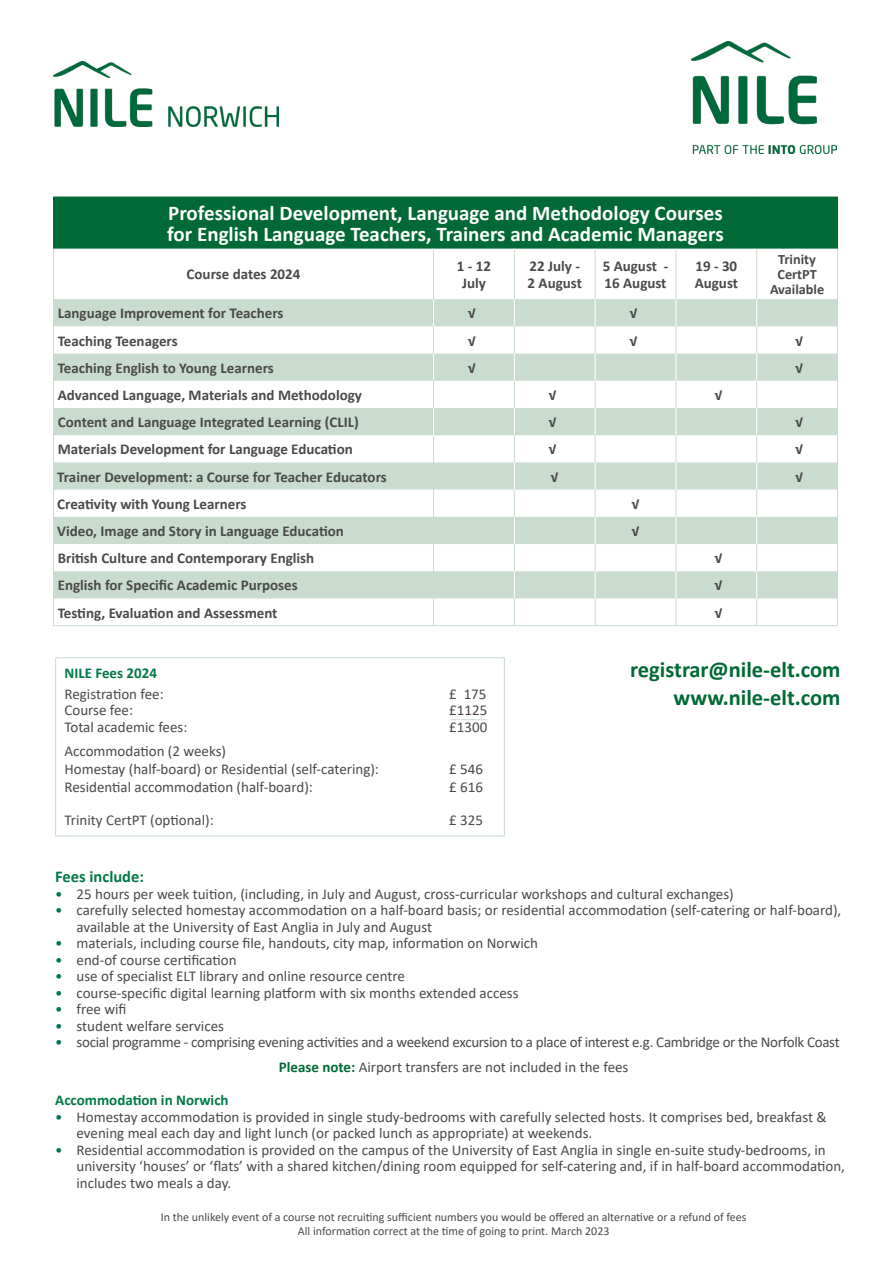
<style>
.page{position:relative;width:893px;height:1263px;background:#fff}
.page>*{position:absolute;margin:0;border:0;box-sizing:border-box;transform-origin:0 0}
.t1{font:700 22.5px/28.5px "Calibri";color:#006935;text-align:right}
.t2{font:700 21px/21px "Calibri";color:#fff}
.t3{font:700 16.5px "Calibri";color:#007949}
.t4{font:15px/16.5px "Calibri";color:#4a4a49}
.t5{font:700 15px/16.5px "Calibri";color:#4a4a49}
.t6{font:15px/25px "Calibri";letter-spacing:-.02em;color:#4a4a49}
.t7{font:700 15px "Calibri";color:#007949}
.t8{font:700 14.25px/15px "Calibri";color:#4a4a49;text-align:center}
.t9{font:12px/13.5px "Calibri";color:#4a4a49;text-align:center}
.s1{color:#007949}
.s2{font-weight:700;color:#006935}
</style>
<div class="page">
<div style="left:54px;top:197px;width:783px;height:51px;background:#006935"></div>
<svg style="left:54px;top:299px;width:783px;height:299px;fill:#cadccf"></svg>
<hr style="left:756px;top:248px;width:1px;height:51px;background:#cadccf">
<hr style="left:53px;top:248px;width:1px;height:51px;background:#cadccf">
<svg style="left:53px;top:299px;width:1px;height:326px"></svg>
<hr style="left:837px;top:248px;width:1px;height:51px;background:#cadccf">
<hr style="left:53px;top:197px;width:1px;height:51px;background:#006935">
<hr style="left:837px;top:197px;width:1px;height:51px;background:#006935">
<hr style="left:53px;top:248px;width:381px;height:1px;background:#006935">
<hr style="left:434px;top:248px;width:80px;height:1px;background:#006935">
<hr style="left:514px;top:248px;width:81px;height:1px;background:#006935">
<hr style="left:595px;top:248px;width:81px;height:1px;background:#006935">
<hr style="left:676px;top:248px;width:81px;height:1px;background:#006935">
<hr style="left:757px;top:248px;width:81px;height:1px;background:#006935">
<hr style="left:514px;top:248px;width:1px;height:51px;background:#cadccf">
<hr style="left:595px;top:248px;width:1px;height:51px;background:#cadccf">
<hr style="left:676px;top:248px;width:1px;height:51px;background:#cadccf">
<hr style="left:433px;top:248px;width:1px;height:51px;background:#cadccf">
<svg style="left:837px;top:299px;width:1px;height:326px"></svg>
<svg style="left:514px;top:299px;width:1px;height:326px"></svg>
<svg style="left:595px;top:299px;width:1px;height:326px"></svg>
<svg style="left:676px;top:299px;width:1px;height:326px"></svg>
<svg style="left:756px;top:299px;width:1px;height:326px"></svg>
<hr style="left:53px;top:625px;width:381px;height:1px;background:#cadccf">
<hr style="left:434px;top:625px;width:80px;height:1px;background:#cadccf">
<hr style="left:514px;top:625px;width:81px;height:1px;background:#cadccf">
<hr style="left:595px;top:625px;width:81px;height:1px;background:#cadccf">
<hr style="left:676px;top:625px;width:81px;height:1px;background:#cadccf">
<hr style="left:757px;top:625px;width:81px;height:1px;background:#cadccf">
<svg style="left:433px;top:299px;width:1px;height:326px"></svg>
<div style="left:55px;top:657px;width:450px;height:179px;border:1px solid #cadccf"></div>
<img style="left:53px;top:61px;width:226px;height:65px">
<hr style="left:451px;top:719px;width:36px;height:1px;background:#cadccf">
<img style="left:691px;top:42px;width:145px;height:112px">
<h2 class="t2" style="left:167px;top:202px;width:558px">Professional Development, Language and Methodology Courses for English Language Teachers, Trainers and Academic Managers</h2>
<p class="t5" style="left:187px;top:266px;width:115px">Course dates 2024</p>
<p class="t5" style="left:457px;top:258px;width:36px;text-align:center">1 - 12<br>July</p>
<p class="t5" style="left:528px;top:258px;width:56px">22 July -<br>2 August</p>
<p class="t5" style="left:603px;top:258px;width:67px">5 August -<br>16 August</p>
<p class="t5" style="left:695px;top:258px;width:45px">19 - 30<br>August</p>
<p class="t8" style="left:770px;top:252px;width:56px">Trinity<br>CertPT<br>Available</p>
<p class="t5" style="left:58px;top:305px;width:227px">Language Improvement for Teachers</p>
<p class="t5" style="left:468px;top:305px;width:9px">√</p>
<p class="t5" style="left:630px;top:305px;width:9px">√</p>
<p class="t5" style="left:58px;top:332px;width:121px">Teaching Teenagers</p>
<p class="t5" style="left:468px;top:332px;width:9px">√</p>
<p class="t5" style="left:630px;top:332px;width:9px">√</p>
<p class="t5" style="left:795px;top:332px;width:9px">√</p>
<p class="t5" style="left:58px;top:359px;width:218px">Teaching English to Young Learners</p>
<p class="t5" style="left:468px;top:359px;width:9px">√</p>
<p class="t5" style="left:795px;top:359px;width:9px">√</p>
<p class="t5" style="left:58px;top:387px;width:306px">Advanced Language, Materials and Methodology</p>
<p class="t5" style="left:549px;top:387px;width:9px">√</p>
<p class="t5" style="left:715px;top:387px;width:9px">√</p>
<p class="t5" style="left:58px;top:414px;width:302px">Content and Language Integrated Learning (CLIL)</p>
<p class="t5" style="left:549px;top:414px;width:9px">√</p>
<p class="t5" style="left:795px;top:414px;width:9px">√</p>
<p class="t5" style="left:58px;top:441px;width:297px">Materials Development for Language Education</p>
<p class="t5" style="left:549px;top:441px;width:9px">√</p>
<p class="t5" style="left:795px;top:441px;width:9px">√</p>
<p class="t5" style="left:57px;top:468px;width:331px">Trainer Development: a Course for Teacher Educators</p>
<p class="t5" style="left:551px;top:468px;width:9px">√</p>
<p class="t5" style="left:795px;top:468px;width:9px">√</p>
<p class="t5" style="left:57px;top:495px;width:191px">Creativity with Young Learners</p>
<p class="t5" style="left:632px;top:495px;width:9px">√</p>
<p class="t5" style="left:57px;top:523px;width:288px">Video, Image and Story in Language Education</p>
<p class="t5" style="left:632px;top:523px;width:9px">√</p>
<p class="t5" style="left:58px;top:550px;width:258px">British Culture and Contemporary English</p>
<p class="t5" style="left:715px;top:550px;width:9px">√</p>
<p class="t5" style="left:58px;top:577px;width:242px">English for Specific Academic Purposes</p>
<p class="t5" style="left:715px;top:577px;width:9px">√</p>
<p class="t5" style="left:58px;top:604px;width:221px">Testing, Evaluation and Assessment</p>
<p class="t5" style="left:715px;top:604px;width:9px">√</p>
<p class="t7" style="left:64px;top:662px;width:94px">NILE Fees 2024</p>
<p class="t4" style="left:64px;top:685px;width:101px">Registration fee:</p>
<p class="t4" style="left:449px;top:685px;width:39px">£ 175</p>
<p class="t4" style="left:64px;top:701px;width:70px">Course fee:</p>
<p class="t4" style="left:449px;top:701px;width:40px">£1125</p>
<p class="t4" style="left:64px;top:718px;width:124px">Total academic fees:</p>
<p class="t4" style="left:449px;top:718px;width:40px">£1300</p>
<p class="t4" style="left:64px;top:742px;width:316px;line-height:18px">Accommodation (2 weeks)<br>Homestay (half-board) or Residential (self-catering):</p>
<p class="t4" style="left:449px;top:760px;width:35px">£ 546</p>
<p class="t4" style="left:64px;top:778px;width:250px">Residential accommodation (half-board):</p>
<p class="t4" style="left:449px;top:778px;width:35px">£ 616</p>
<p class="t4" style="left:64px;top:811px;width:151px">Trinity CertPT (optional):</p>
<p class="t4" style="left:449px;top:811px;width:35px">£ 325</p>
<h1 class="t1" style="left:630px;top:654px;width:212px">registrar@nile-elt.com www.nile-elt.com</h1>
<p class="t3" style="left:55px;top:865px;width:90px">Fees include:</p>
<p class="t4" style="left:55px;top:885px;width:680px"><span class="s1">•</span> 25 hours per week tuition, (including, in July and August, cross-curricular workshops and cultural exchanges)</p>
<p class="t4" style="left:77px;top:901px;width:766px;text-indent:-21px"><span class="s1">•</span> carefully selected homestay accommodation on a half-board basis; or residential accommodation (self-catering or half-board), available at the University of East Anglia in July and August</p>
<p class="t4" style="left:55px;top:934px;width:484px"><span class="s1">•</span> materials, including course file, handouts, city map, information on Norwich</p>
<p class="t4" style="left:55px;top:951px;width:183px"><span class="s1">•</span> end-of course certification</p>
<p class="t4" style="left:55px;top:967px;width:351px"><span class="s1">•</span> use of specialist ELT library and online resource centre</p>
<p class="t4" style="left:55px;top:984px;width:465px"><span class="s1">•</span> course-specific digital learning platform with six months extended access</p>
<p class="t4" style="left:55px;top:1000px;width:73px"><span class="s1">•</span> free wifi</p>
<p class="t4" style="left:55px;top:1017px;width:170px"><span class="s1">•</span> student welfare services</p>
<p class="t6" style="left:279px;top:1029px;width:562px;text-indent:-224px"><span class="s1">•</span> social programme - comprising evening activities and a weekend excursion to a place of interest e.g. Cambridge or the Norfolk Coast<br><span class="s2">Please note:</span> Airport transfers are not included in the fees</p>
<p class="t7" style="left:55px;top:1089px;width:175px">Accommodation in Norwich</p>
<p class="t4" style="left:77px;top:1108px;width:752px;text-indent:-21px"><span class="s1">•</span> Homestay accommodation is provided in single study-bedrooms with carefully selected hosts. It comprises bed, breakfast &amp; evening meal each day and light lunch (or packed lunch as appropriate) at weekends.</p>
<p class="t4" style="left:77px;top:1141px;width:770px;text-indent:-21px"><span class="s1">•</span> Residential accommodation is provided on the campus of the University of East Anglia in single en-suite study-bedrooms, in university ‘houses’ or ‘flats’ with a shared kitchen/dining room equipped for self-catering and, if in half-board accommodation, includes two meals a day.</p>
<p class="t9" style="left:161px;top:1210px;width:587px">In the unlikely event of a course not recruiting sufficient numbers you would be offered an alternative or a refund of fees<br>All information correct at the time of going to print. March 2023</p>
</div>
